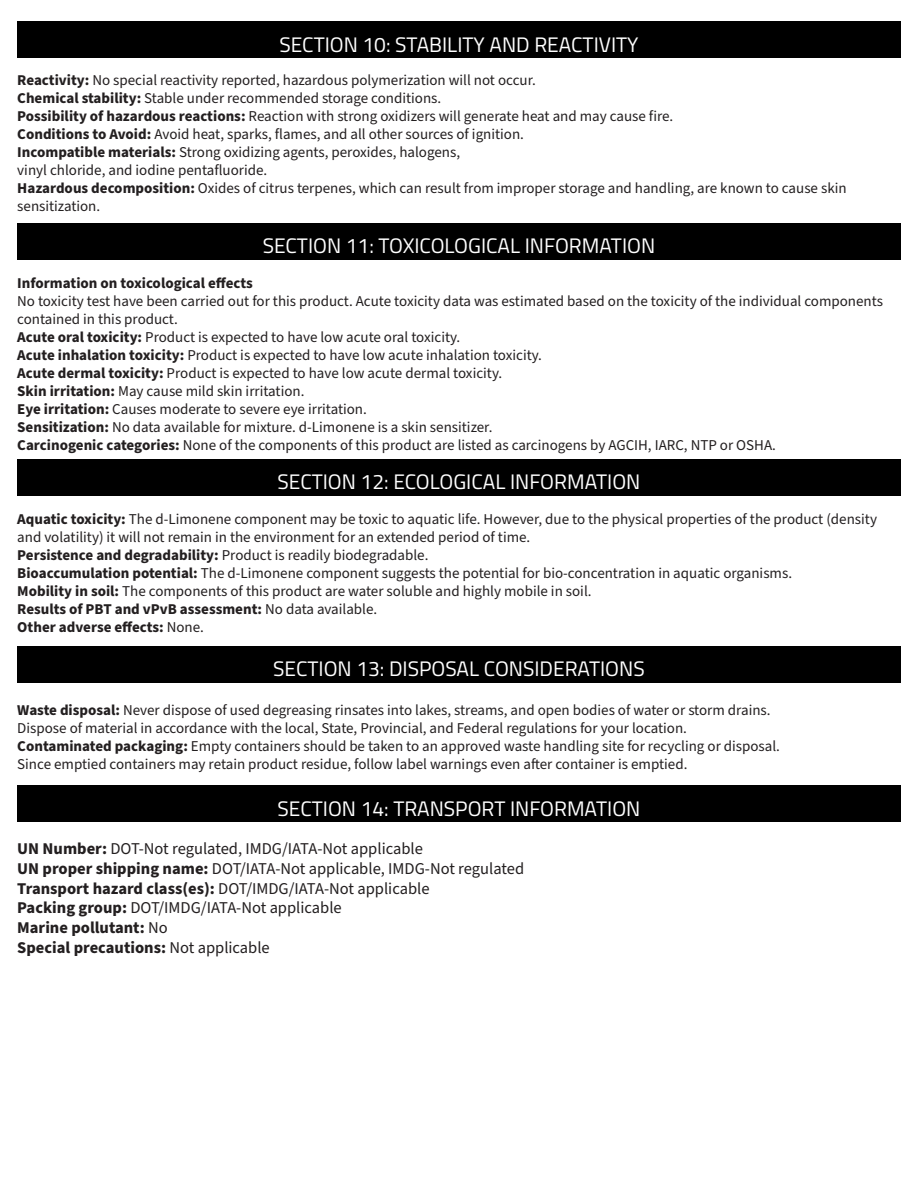
<style>
.page{position:relative;width:918px;height:1188px;background:#fff}
.page>*{position:absolute;margin:0;border:0;box-sizing:border-box;transform-origin:0 0}
.t1{font:21px "Titillium Web";color:#fff}
.t2{font:16.5px "Source Sans Pro";color:#231f20}
.t3{font:700 16.5px "Source Sans Pro";color:#231f20}
.t4{font:15px/18px "Source Sans Pro";color:#231f20}
.t5{font:700 15px "Source Sans Pro";color:#231f20}
.s1{font-weight:700}
.s2{font-weight:400}
</style>
<div class="page">
<div style="left:17px;top:223px;width:884px;height:36px;background:#000"></div>
<div style="left:17px;top:459px;width:884px;height:36px;background:#000"></div>
<div style="left:17px;top:646px;width:884px;height:37px;background:#000"></div>
<div style="left:17px;top:786px;width:884px;height:36px;background:#000"></div>
<div style="left:17px;top:22px;width:884px;height:36px;background:#000"></div>
<p class="t1" style="left:279px;top:29px;width:361px">SECTION 10: STABILITY AND REACTIVITY</p>
<p class="t4" style="left:17px;top:72px;width:520px"><span class="s1">Reactivity:</span> No special reactivity reported, hazardous polymerization will not occur.</p>
<p class="t4" style="left:17px;top:90px;width:425px"><span class="s1">Chemical stability:</span> Stable under recommended storage conditions.</p>
<p class="t4" style="left:17px;top:108px;width:658px"><span class="s1">Possibility of hazardous reactions:</span> Reaction with strong oxidizers will generate heat and may cause fire.</p>
<p class="t4" style="left:17px;top:126px;width:508px"><span class="s1">Conditions to Avoid:</span> Avoid heat, sparks, flames, and all other sources of ignition.</p>
<p class="t4" style="left:17px;top:144px;width:444px"><span class="s1">Incompatible materials:</span> Strong oxidizing agents, peroxides, halogens,</p>
<p class="t4" style="left:17px;top:162px;width:252px">vinyl chloride, and iodine pentafluoride.</p>
<p class="t4" style="left:17px;top:180px;width:831px"><span class="s1">Hazardous decomposition:</span> Oxides of citrus terpenes, which can result from improper storage and handling, are known to cause skin sensitization.</p>
<p class="t1" style="left:263px;top:230px;width:394px">SECTION 11: TOXICOLOGICAL INFORMATION</p>
<p class="t5" style="left:17px;top:272px;width:237px">Information on toxicological effects</p>
<p class="t4" style="left:17px;top:292px;width:867px">No toxicity test have been carried out for this product. Acute toxicity data was estimated based on the toxicity of the individual components contained in this product.</p>
<p class="t4" style="left:17px;top:328px;width:445px"><span class="s1">Acute oral toxicity:</span> Product is expected to have low acute oral toxicity.</p>
<p class="t4" style="left:17px;top:346px;width:526px"><span class="s1">Acute inhalation toxicity:</span> Product is expected to have low acute inhalation toxicity.</p>
<p class="t4" style="left:17px;top:364px;width:486px"><span class="s1">Acute dermal toxicity:</span> Product is expected to have low acute dermal toxicity.</p>
<p class="t4" style="left:17px;top:382px;width:289px"><span class="s1">Skin irritation:</span> May cause mild skin irritation.</p>
<p class="t4" style="left:17px;top:400px;width:351px"><span class="s1">Eye irritation:</span> Causes moderate to severe eye irritation.</p>
<p class="t4" style="left:17px;top:418px;width:477px"><span class="s1">Sensitization:</span> No data available for mixture. d-Limonene is a skin sensitizer.</p>
<p class="t4" style="left:17px;top:436px;width:760px"><span class="s1">Carcinogenic categories:</span> None of the components of this product are listed as carcinogens by AGCIH, IARC, NTP or OSHA.</p>
<p class="t1" style="left:278px;top:466px;width:364px">SECTION 12: ECOLOGICAL INFORMATION</p>
<p class="t4" style="left:17px;top:511px;width:861px"><span class="s1">Aquatic toxicity:</span> The d-Limonene component may be toxic to aquatic life. However, due to the physical properties of the product (density and volatility) it will not remain in the environment for an extended period of time.</p>
<p class="t4" style="left:17px;top:547px;width:413px"><span class="s1">Persistence and degradability:</span> Product is readily biodegradable.</p>
<p class="t4" style="left:17px;top:565px;width:776px"><span class="s1">Bioaccumulation potential:</span> The d-Limonene component suggests the potential for bio-concentration in aquatic organisms.</p>
<p class="t4" style="left:17px;top:583px;width:576px"><span class="s1">Mobility in soil:</span> The components of this product are water soluble and highly mobile in soil.</p>
<p class="t5" style="left:17px;top:599px;width:362px">Results of PBT and vPvB assessment: <span class="s2">No data available.</span></p>
<p class="t5" style="left:17px;top:617px;width:188px">Other adverse effects: <span class="s2">None.</span></p>
<p class="t1" style="left:273px;top:654px;width:373px">SECTION 13: DISPOSAL CONSIDERATIONS</p>
<p class="t4" style="left:17px;top:701px;width:755px"><span class="s1">Waste disposal:</span> Never dispose of used degreasing rinsates into lakes, streams, and open bodies of water or storm drains.</p>
<p class="t4" style="left:17px;top:719px;width:671px">Dispose of material in accordance with the local, State, Provincial, and Federal regulations for your location.</p>
<p class="t4" style="left:17px;top:737px;width:764px"><span class="s1">Contaminated packaging:</span> Empty containers should be taken to an approved waste handling site for recycling or disposal.</p>
<p class="t4" style="left:17px;top:755px;width:672px">Since emptied containers may retain product residue, follow label warnings even after container is emptied.</p>
<p class="t1" style="left:278px;top:793px;width:364px">SECTION 14: TRANSPORT INFORMATION</p>
<p class="t2" style="left:17px;top:837px;width:407px"><span class="s1">UN Number:</span> DOT-Not regulated, IMDG/IATA-Not applicable</p>
<p class="t2" style="left:17px;top:857px;width:508px"><span class="s1">UN proper shipping name:</span> DOT/IATA-Not applicable, IMDG-Not regulated</p>
<p class="t2" style="left:17px;top:877px;width:414px"><span class="s1">Transport hazard class(es):</span> DOT/IMDG/IATA-Not applicable</p>
<p class="t2" style="left:17px;top:897px;width:326px"><span class="s1">Packing group:</span> DOT/IMDG/IATA-Not applicable</p>
<p class="t3" style="left:17px;top:916px;width:152px">Marine pollutant: <span class="s2">No</span></p>
<p class="t3" style="left:17px;top:936px;width:254px">Special precautions: <span class="s2">Not applicable</span></p>
</div>
